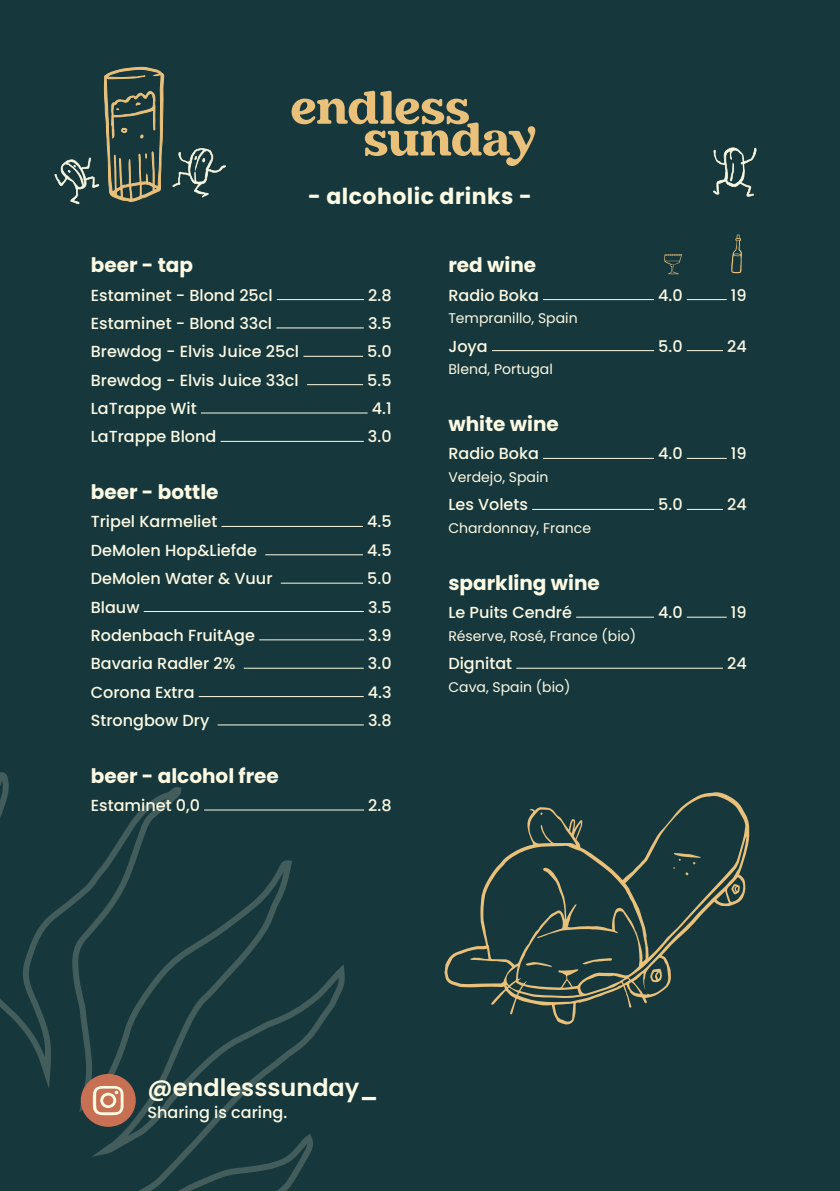
<style>
.page{position:relative;width:840px;height:1191px;background:#fff}
.page>*{position:absolute;margin:0;border:0;box-sizing:border-box;transform-origin:0 0}
.t1{font:600 24px "Poppins";color:#fcfae3}
.t2{font:700 22px "Poppins";letter-spacing:.02em;color:#fcfae3}
.t3{font:700 20px "Poppins";color:#fcfae3}
.t4{font:500 16px "Poppins";color:#fcfae3}
.t5{font:14px "Poppins";color:#fcfae3}
</style>
<div class="page">
<div style="left:0;top:0;width:839px;height:1191px;background:#16373c"></div>
<hr style="left:277px;top:299px;width:87px;height:1px;background:#fcfae3">
<hr style="left:276px;top:327px;width:87px;height:1px;background:#fcfae3">
<hr style="left:303px;top:356px;width:60px;height:1px;background:#fcfae3">
<hr style="left:307px;top:384px;width:56px;height:1px;background:#fcfae3">
<hr style="left:201px;top:413px;width:166px;height:1px;background:#fcfae3">
<hr style="left:220px;top:441px;width:143px;height:1px;background:#fcfae3">
<hr style="left:221px;top:526px;width:142px;height:1px;background:#fcfae3">
<hr style="left:265px;top:554px;width:98px;height:1px;background:#fcfae3">
<hr style="left:281px;top:583px;width:82px;height:1px;background:#fcfae3">
<hr style="left:144px;top:611px;width:219px;height:1px;background:#fcfae3">
<hr style="left:259px;top:639px;width:105px;height:1px;background:#fcfae3">
<hr style="left:244px;top:668px;width:119px;height:1px;background:#fcfae3">
<hr style="left:198px;top:696px;width:165px;height:1px;background:#fcfae3">
<hr style="left:217px;top:724px;width:146px;height:1px;background:#fcfae3">
<hr style="left:204px;top:809px;width:160px;height:1px;background:#fcfae3">
<hr style="left:542px;top:299px;width:111px;height:1px;background:#fcfae3">
<hr style="left:686px;top:299px;width:40px;height:1px;background:#fcfae3">
<hr style="left:491px;top:350px;width:162px;height:1px;background:#fcfae3">
<hr style="left:686px;top:350px;width:36px;height:1px;background:#fcfae3">
<hr style="left:542px;top:458px;width:111px;height:1px;background:#fcfae3">
<hr style="left:686px;top:458px;width:40px;height:1px;background:#fcfae3">
<hr style="left:532px;top:509px;width:121px;height:1px;background:#fcfae3">
<hr style="left:686px;top:509px;width:36px;height:1px;background:#fcfae3">
<hr style="left:575px;top:617px;width:78px;height:1px;background:#fcfae3">
<hr style="left:686px;top:617px;width:40px;height:1px;background:#fcfae3">
<hr style="left:516px;top:668px;width:206px;height:1px;background:#fcfae3">
<svg style="left:291px;top:91px;width:244px;height:75px"></svg>
<svg style="left:0;top:724px;width:350px;height:467px"></svg>
<svg style="left:172px;top:148px;width:54px;height:49px"></svg>
<svg style="left:54px;top:66px;width:110px;height:139px"></svg>
<svg style="left:664px;top:254px;width:17px;height:20px"></svg>
<svg style="left:731px;top:234px;width:10px;height:39px"></svg>
<svg style="left:444px;top:792px;width:304px;height:232px"></svg>
<svg style="left:672px;top:853px;width:28px;height:22px"></svg>
<svg style="left:582px;top:958px;width:29px;height:6px"></svg>
<svg style="left:525px;top:961px;width:27px;height:6px"></svg>
<svg style="left:649px;top:968px;width:12px;height:14px"></svg>
<svg style="left:731px;top:884px;width:8px;height:10px"></svg>
<div style="left:81px;top:1074px;width:55px;height:52px;background:#c77054;border-radius:50%"></div>
<svg style="left:93px;top:1086px;width:30px;height:29px"></svg>
<svg style="left:713px;top:147px;width:43px;height:50px"></svg>
<h2 class="t2" style="left:308px;top:184px;width:225px">- alcoholic drinks -</h2>
<p class="t3" style="left:91px;top:254px;width:104px">beer - tap</p>
<p class="t4" style="left:91px;top:286px;width:183px">Estaminet - Blond 25cl</p>
<p class="t4" style="left:368px;top:286px;width:25px">2.8</p>
<p class="t4" style="left:91px;top:314px;width:183px">Estaminet - Blond 33cl</p>
<p class="t4" style="left:368px;top:314px;width:25px">3.5</p>
<p class="t4" style="left:91px;top:342px;width:210px">Brewdog - Elvis Juice 25cl</p>
<p class="t4" style="left:367px;top:342px;width:26px">5.0</p>
<p class="t4" style="left:91px;top:371px;width:209px">Brewdog - Elvis Juice 33cl</p>
<p class="t4" style="left:367px;top:371px;width:26px">5.5</p>
<p class="t4" style="left:91px;top:399px;width:107px">LaTrappe Wit</p>
<p class="t4" style="left:371px;top:399px;width:21px">4.1</p>
<p class="t4" style="left:91px;top:427px;width:127px">LaTrappe Blond</p>
<p class="t4" style="left:368px;top:427px;width:25px">3.0</p>
<p class="t3" style="left:91px;top:480px;width:129px">beer - bottle</p>
<p class="t4" style="left:91px;top:512px;width:128px">Tripel Karmeliet</p>
<p class="t4" style="left:367px;top:512px;width:26px">4.5</p>
<p class="t4" style="left:91px;top:541px;width:167px">DeMolen Hop&amp;Liefde</p>
<p class="t4" style="left:367px;top:541px;width:26px">4.5</p>
<p class="t4" style="left:91px;top:569px;width:183px">DeMolen Water &amp; Vuur</p>
<p class="t4" style="left:367px;top:569px;width:26px">5.0</p>
<p class="t4" style="left:91px;top:597px;width:50px">Blauw</p>
<p class="t4" style="left:368px;top:597px;width:25px">3.5</p>
<p class="t4" style="left:91px;top:626px;width:166px">Rodenbach FruitAge</p>
<p class="t4" style="left:368px;top:626px;width:25px">3.9</p>
<p class="t4" style="left:91px;top:654px;width:146px">Bavaria Radler 2%</p>
<p class="t4" style="left:368px;top:654px;width:25px">3.0</p>
<p class="t4" style="left:91px;top:682px;width:105px">Corona Extra</p>
<p class="t4" style="left:367px;top:682px;width:25px">4.3</p>
<p class="t4" style="left:91px;top:711px;width:120px">Strongbow Dry</p>
<p class="t4" style="left:368px;top:711px;width:25px">3.8</p>
<p class="t3" style="left:91px;top:764px;width:189px">beer - alcohol free</p>
<p class="t4" style="left:91px;top:796px;width:111px">Estaminet 0,0</p>
<p class="t4" style="left:368px;top:796px;width:25px">2.8</p>
<p class="t3" style="left:448px;top:254px;width:89px">red wine</p>
<p class="t4" style="left:448px;top:286px;width:92px">Radio Boka</p>
<p class="t4" style="left:657px;top:286px;width:26px">4.0</p>
<p class="t4" style="left:730px;top:286px;width:17px">19</p>
<p class="t5" style="left:448px;top:310px;width:131px">Tempranillo, Spain</p>
<p class="t4" style="left:448px;top:337px;width:41px">Joya</p>
<p class="t4" style="left:658px;top:337px;width:26px">5.0</p>
<p class="t4" style="left:726px;top:337px;width:21px">24</p>
<p class="t5" style="left:448px;top:361px;width:106px">Blend, Portugal</p>
<p class="t3" style="left:448px;top:412px;width:112px">white wine</p>
<p class="t4" style="left:448px;top:444px;width:92px">Radio Boka</p>
<p class="t4" style="left:657px;top:444px;width:26px">4.0</p>
<p class="t4" style="left:730px;top:444px;width:17px">19</p>
<p class="t5" style="left:448px;top:469px;width:102px">Verdejo, Spain</p>
<p class="t4" style="left:448px;top:495px;width:81px">Les Volets</p>
<p class="t4" style="left:658px;top:495px;width:26px">5.0</p>
<p class="t4" style="left:726px;top:495px;width:21px">24</p>
<p class="t5" style="left:448px;top:520px;width:144px">Chardonnay, France</p>
<p class="t3" style="left:448px;top:571px;width:153px">sparkling wine</p>
<p class="t4" style="left:448px;top:603px;width:125px">Le Puits Cendré</p>
<p class="t4" style="left:657px;top:603px;width:26px">4.0</p>
<p class="t4" style="left:730px;top:603px;width:17px">19</p>
<p class="t5" style="left:448px;top:628px;width:189px">Réserve, Rosé, France (bio)</p>
<p class="t4" style="left:448px;top:654px;width:65px">Dignitat</p>
<p class="t4" style="left:726px;top:654px;width:21px">24</p>
<p class="t5" style="left:448px;top:679px;width:123px">Cava, Spain (bio)</p>
<h1 class="t1" style="left:147px;top:1073px;width:232px">@endlesssunday_</h1>
<p class="t4" style="left:147px;top:1102px;width:141px">Sharing is caring.</p>
</div>
